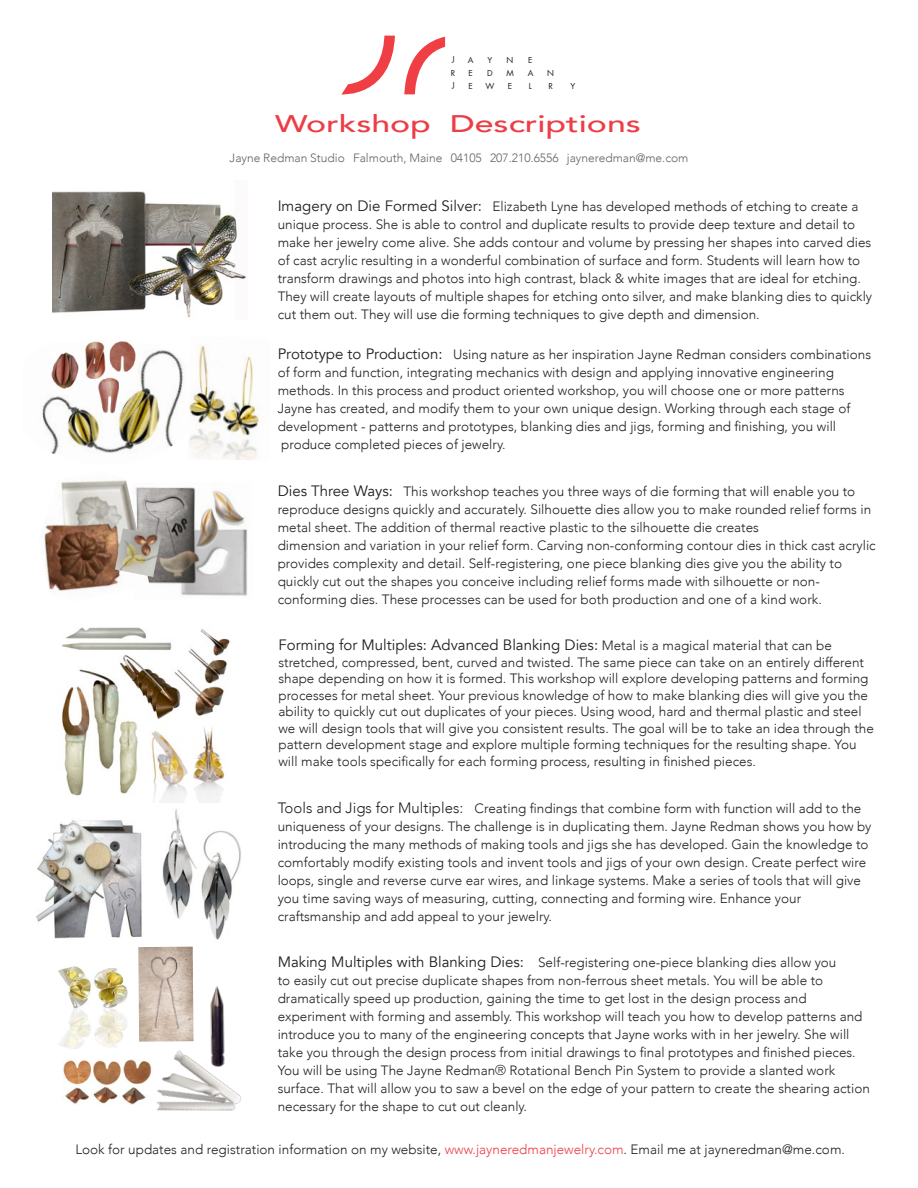
<style>
.page{position:relative;width:918px;height:1188px;background:#fff}
.page>*{position:absolute;margin:0;border:0;box-sizing:border-box;transform-origin:0 0}
.t1{font:500 24px "Avenir";color:#ed3d45;scale:1.41 1}
.t2{font:15px "Avenir";color:#231f20}
.t3{font:300 13.5px/18px "Avenir";color:#231f20}
.t4{font:300 12px "Avenir";color:#636366}
.t5{font:10.05px "Futura Std";color:#231f20}
.t6{font:7.95px "Futura Std";color:#231f20}
.s1{font-weight:400;font-size:15px}
.s2{font-weight:300;font-size:13.5px}
.s3{font-size:15px}
.s4{font-family:"Futura Std"}
.s5{color:#ed3d45}
</style>
<div class="page">
<img style="left:42px;top:350px;width:141px;height:104px">
<img style="left:97px;top:377px;width:22px;height:36px">
<img style="left:83px;top:341px;width:23px;height:38px">
<img style="left:51px;top:351px;width:28px;height:38px">
<img style="left:110px;top:341px;width:27px;height:31px">
<svg style="left:342px;top:36px;width:53px;height:58px"></svg>
<svg style="left:404px;top:37px;width:41px;height:57px"></svg>
<img style="left:189px;top:345px;width:71px;height:115px">
<img style="left:37px;top:820px;width:105px;height:119px">
<img style="left:162px;top:809px;width:79px;height:131px">
<img style="left:53px;top:191px;width:193px;height:127px">
<img style="left:138px;top:947px;width:56px;height:95px">
<img style="left:58px;top:966px;width:70px;height:83px">
<img style="left:210px;top:986px;width:15px;height:61px">
<img style="left:63px;top:1059px;width:75px;height:45px">
<img style="left:138px;top:1047px;width:104px;height:64px">
<img style="left:61px;top:627px;width:169px;height:175px">
<img style="left:150px;top:487px;width:98px;height:109px">
<img style="left:44px;top:480px;width:106px;height:111px">
<img style="left:115px;top:528px;width:46px;height:49px">
<p class="t6" style="left:452px;top:54px;width:4px">J</p>
<p class="t6" style="left:468px;top:55px;width:7px">A</p>
<p class="t6" style="left:487px;top:55px;width:6px">Y</p>
<p class="t6" style="left:507px;top:55px;width:8px">N</p>
<p class="t6" style="left:528px;top:55px;width:6px">E</p>
<p class="t6" style="left:451px;top:68px;width:6px">R</p>
<p class="t6" style="left:469px;top:68px;width:6px">E</p>
<p class="t6" style="left:487px;top:68px;width:7px">D</p>
<p class="t6" style="left:507px;top:68px;width:9px">M</p>
<p class="t6" style="left:528px;top:68px;width:7px">A</p>
<p class="t6" style="left:547px;top:68px;width:8px">N</p>
<p class="t6" style="left:452px;top:80px;width:4px">J</p>
<p class="t6" style="left:469px;top:81px;width:6px">E</p>
<p class="t6" style="left:485px;top:81px;width:10px">W</p>
<p class="t6" style="left:508px;top:81px;width:6px">E</p>
<p class="t6" style="left:529px;top:81px;width:5px">L</p>
<p class="t6" style="left:549px;top:81px;width:6px">R</p>
<p class="t6" style="left:570px;top:81px;width:6px">Y</p>
<p class="t5" style="left:525px;top:61px;width:11px">M</p>
<p class="t5" style="left:552px;top:61px;width:9px">A</p>
<p class="t5" style="left:499px;top:78px;width:13px">W</p>
<p class="t5" style="left:527px;top:78px;width:7px">E</p>
<p class="t1" style="left:275px;top:103px;width:261px">Workshop Descriptions</p>
<p class="t4" style="left:230px;top:150px;width:460px">Jayne Redman Studio Falmouth, Maine 04105 207.210.6556 jayneredman@me.com</p>
<p class="t3" style="left:278px;top:197px;width:596px"><span class="s1">Imagery on Die Formed Silver:</span> Elizabeth Lyne has developed methods of etching to create a unique process. She is able to control and duplicate results to provide deep texture and detail to make her jewelry come alive. She adds contour and volume by pressing her shapes into carved dies of cast acrylic resulting in a wonderful combination of surface and form. Students will learn how to transform drawings and photos into high contrast, black &amp; white images that are ideal for etching.<br>They will create layouts of multiple shapes for etching onto silver, and make blanking dies to quickly cut them out. They will use die forming techniques to give depth and dimension.</p>
<p class="t3" style="left:278px;top:346px;width:595px"><span class="s1">Prototype to Production:</span> Using nature as her inspiration Jayne Redman considers combinations of form and function, integrating mechanics with design and applying innovative engineering</p>
<p class="t3" style="left:278px;top:382px;width:574px">methods. In this process and product oriented workshop, you will choose one or more patterns<br>Jayne has created, and modify them to your own unique design. Working through each stage of</p>
<p class="t3" style="left:278px;top:418px;width:560px">development - patterns and prototypes, blanking dies and jigs, forming and finishing, you will</p>
<p class="t3" style="left:281px;top:436px;width:226px">produce completed pieces of jewelry.</p>
<p class="t3" style="left:278px;top:483px;width:595px"><span class="s1">Dies Three Ways:</span> This workshop teaches you three ways of die forming that will enable you to reproduce designs quickly and accurately. Silhouette dies allow you to make rounded relief forms in metal sheet. The addition of thermal reactive plastic to the silhouette die creates</p>
<p class="t3" style="left:278px;top:537px;width:600px">dimension and variation in your relief form. Carving non-conforming contour dies in thick cast acrylic</p>
<p class="t3" style="left:278px;top:555px;width:566px">provides complexity and detail. Self-registering, one piece blanking dies give you the ability to quickly cut out the shapes you conceive including relief forms made with silhouette or non-</p>
<p class="t3" style="left:278px;top:591px;width:546px">conforming dies. These processes can be used for both production and one of a kind work.</p>
<p class="t2" style="left:278px;top:636px;width:555px">Forming for Multiples: Advanced Blanking Dies: <span class="s2">Metal is a magical material that can be</span></p>
<p class="t3" style="left:278px;top:654px;width:597px;line-height:16.5px">stretched, compressed, bent, curved and twisted. The same piece can take on an entirely different shape depending on how it is formed. This workshop will explore developing patterns and forming processes for metal sheet. Your previous knowledge of how to make blanking dies will give you the ability to quickly cut out duplicates of your pieces. Using wood, hard and thermal plastic and steel we will design tools that will give you consistent results. The goal will be to take an idea through the pattern development stage and explore multiple forming techniques for the resulting shape. You will make tools specifically for each forming process, resulting in finished pieces.</p>
<p class="t3" style="left:278px;top:799px;width:595px"><span class="s3">Tools and Jigs for Multiples:</span> Creating findings that combine form with function will add to the uniqueness of your designs. The challenge is in duplicating them. Jayne Redman shows you how by introducing the many methods of making tools and jigs she has developed. Gain the knowledge to comfortably modify existing tools and invent tools and jigs of your own design. Create perfect wire loops, single and reverse curve ear wires, and linkage systems. Make a series of tools that will give you time saving ways of measuring, cutting, connecting and forming wire. Enhance your</p>
<p class="t3" style="left:278px;top:907px;width:276px">craftsmanship and add appeal to your jewelry.</p>
<p class="t3" style="left:278px;top:953px;width:560px"><span class="s1">Making Multiples with Blanking Dies:</span> Self-registering one-piece blanking dies allow you</p>
<p class="t3" style="left:278px;top:971px;width:547px">to easily cut out precise duplicate shapes from non-ferrous sheet metals. You will be able to</p>
<p class="t3" style="left:278px;top:989px;width:531px">dramatically speed up production, gaining the time to get lost in the design process and</p>
<p class="t3" style="left:278px;top:1007px;width:586px">experiment with forming and assembly. This workshop will teach you how to develop patterns and introduce you to many of the engineering concepts that Jayne works with in her jewelry. She will take you through the design process from initial drawings to final prototypes and finished pieces.</p>
<p class="t3" style="left:278px;top:1061px;width:559px">You will be using The Jayne Redman<span class="s4">®</span> Rotational Bench Pin System to provide a slanted work</p>
<p class="t3" style="left:278px;top:1079px;width:594px">surface. That will allow you to saw a bevel on the edge of your pattern to create the shearing action</p>
<p class="t3" style="left:278px;top:1097px;width:251px">necessary for the shape to cut out cleanly.</p>
<p class="t3" style="left:76px;top:1140px;width:771px">Look for updates and registration information on my website, <span class="s5">www.jayneredmanjewelry.com</span>. Email me at jayneredman@me.com.</p>
</div>
